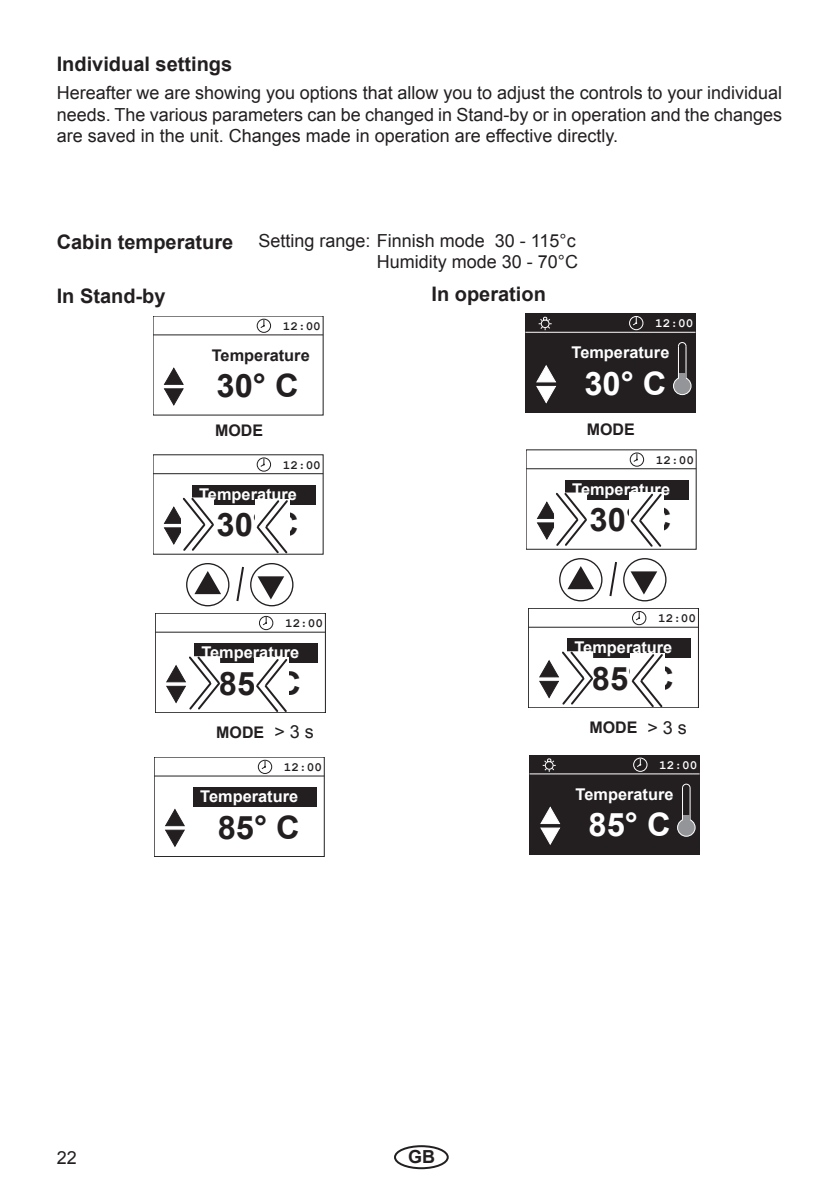
<style>
.page{position:relative;width:840px;height:1190px;background:#fff}
.page>*{position:absolute;margin:0;border:0;box-sizing:border-box;transform-origin:0 0}
.t1{font:700 32.4px "Arial";color:#231f20}
.t2{font:700 32.4px "Arial";color:#fff}
.t3{font:700 32.2px "Arial";color:#231f20}
.t4{font:700 20px "Arial";color:#231f20}
.t5{font:18px/21.6px "Arial";color:#231f20;text-align:right}
.t6{font:700 18px "Arial";color:#231f20}
.t7{font:700 16.2px "Arial";color:#fff}
.t8{font:700 16.2px "Arial";color:#231f20}
.t9{font:700 16px "Arial";color:#231f20}
.t10{font:700 12.6px "Courier New";color:#231f20}
.t11{font:700 12.6px "Courier New";color:#fff}
</style>
<div class="page">
<div style="left:394px;top:1145px;width:55px;height:24px;border:2px solid #231f20;border-radius:50%"></div>
<div style="left:155px;top:613px;width:170px;height:100px;border:1px solid #231f20"></div>
<hr style="left:155px;top:632px;width:170px;height:1px;background:#231f20">
<div style="left:259px;top:616px;width:14px;height:14px;border:1px solid #231f20;border-radius:50%"></div>
<svg style="left:262px;top:617px;width:5px;height:8px"></svg>
<div style="left:194px;top:643px;width:124px;height:20px;background:#231f20"></div>
<div style="left:186px;top:563px;width:43px;height:43px;border:1px solid #231f20;border-radius:50%"></div>
<svg style="left:194px;top:571px;width:27px;height:23px"></svg>
<svg style="left:236px;top:566px;width:8px;height:36px"></svg>
<div style="left:250px;top:563px;width:44px;height:43px;border:1px solid #231f20;border-radius:50%"></div>
<svg style="left:258px;top:576px;width:26px;height:23px"></svg>
<hr style="left:153px;top:473px;width:170px;height:1px;background:#231f20">
<div style="left:257px;top:458px;width:14px;height:13px;border:1px solid #231f20;border-radius:50%"></div>
<svg style="left:260px;top:459px;width:5px;height:8px"></svg>
<div style="left:192px;top:485px;width:124px;height:19px;background:#231f20"></div>
<hr style="left:153px;top:334px;width:170px;height:1px;background:#231f20">
<div style="left:257px;top:319px;width:14px;height:14px;border:1px solid #231f20;border-radius:50%"></div>
<svg style="left:260px;top:320px;width:5px;height:8px"></svg>
<svg style="left:163px;top:367px;width:21px;height:39px"></svg>
<div style="left:525px;top:313px;width:171px;height:100px;background:#231f20"></div>
<hr style="left:525px;top:332px;width:171px;height:1px;background:#fff">
<div style="left:629px;top:316px;width:14px;height:14px;border:1px solid #fff;border-radius:50%"></div>
<svg style="left:633px;top:317px;width:4px;height:9px"></svg>
<svg style="left:536px;top:365px;width:21px;height:39px"></svg>
<div style="left:674px;top:377px;width:17px;height:18px;background:#939598;border-radius:50%"></div>
<div style="left:673px;top:377px;width:19px;height:18px;border:1px solid #fff;border-radius:50%"></div>
<svg style="left:678px;top:342px;width:9px;height:5px"></svg>
<hr style="left:678px;top:346px;width:1px;height:32px;background:#fff">
<hr style="left:686px;top:346px;width:1px;height:32px;background:#fff">
<div style="left:679px;top:373px;width:7px;height:8px;background:#939598"></div>
<svg style="left:538px;top:317px;width:14px;height:14px"></svg>
<svg style="left:163px;top:497px;width:53px;height:54px"></svg>
<svg style="left:166px;top:656px;width:55px;height:54px"></svg>
<svg style="left:255px;top:499px;width:35px;height:56px"></svg>
<div style="left:154px;top:757px;width:170px;height:100px;border:1px solid #231f20"></div>
<hr style="left:154px;top:776px;width:170px;height:1px;background:#231f20">
<div style="left:258px;top:760px;width:14px;height:14px;border:1px solid #231f20;border-radius:50%"></div>
<svg style="left:261px;top:761px;width:5px;height:8px"></svg>
<svg style="left:165px;top:808px;width:20px;height:39px"></svg>
<div style="left:193px;top:787px;width:124px;height:20px;background:#231f20"></div>
<div style="left:530px;top:755px;width:170px;height:99px;background:#231f20"></div>
<hr style="left:530px;top:773px;width:170px;height:1px;background:#fff">
<svg style="left:634px;top:758px;width:13px;height:13px"></svg>
<div style="left:633px;top:758px;width:14px;height:14px;border:1px solid #fff;border-radius:50%"></div>
<svg style="left:637px;top:759px;width:4px;height:8px"></svg>
<svg style="left:540px;top:806px;width:21px;height:39px"></svg>
<div style="left:678px;top:819px;width:17px;height:17px;background:#939598;border-radius:50%"></div>
<div style="left:677px;top:818px;width:19px;height:19px;border:1px solid #fff;border-radius:50%"></div>
<svg style="left:682px;top:783px;width:9px;height:6px"></svg>
<hr style="left:682px;top:788px;width:1px;height:32px;background:#fff">
<hr style="left:690px;top:788px;width:1px;height:32px;background:#fff">
<div style="left:683px;top:815px;width:7px;height:8px;background:#939598"></div>
<svg style="left:542px;top:758px;width:14px;height:14px"></svg>
<div style="left:528px;top:608px;width:170px;height:100px;border:1px solid #231f20"></div>
<hr style="left:528px;top:627px;width:170px;height:1px;background:#231f20">
<div style="left:632px;top:611px;width:14px;height:14px;border:1px solid #231f20;border-radius:50%"></div>
<svg style="left:635px;top:612px;width:5px;height:9px"></svg>
<div style="left:567px;top:638px;width:124px;height:20px;background:#231f20"></div>
<div style="left:559px;top:558px;width:44px;height:43px;border:1px solid #231f20;border-radius:50%"></div>
<svg style="left:567px;top:566px;width:27px;height:23px"></svg>
<svg style="left:609px;top:562px;width:8px;height:35px"></svg>
<div style="left:623px;top:558px;width:44px;height:43px;border:1px solid #231f20;border-radius:50%"></div>
<svg style="left:631px;top:571px;width:26px;height:24px"></svg>
<hr style="left:526px;top:468px;width:170px;height:1px;background:#231f20">
<div style="left:630px;top:453px;width:14px;height:13px;border:1px solid #231f20;border-radius:50%"></div>
<svg style="left:633px;top:454px;width:5px;height:8px"></svg>
<div style="left:565px;top:480px;width:124px;height:19px;background:#231f20"></div>
<svg style="left:536px;top:492px;width:53px;height:54px"></svg>
<svg style="left:539px;top:651px;width:55px;height:54px"></svg>
<svg style="left:254px;top:657px;width:35px;height:56px"></svg>
<svg style="left:629px;top:492px;width:35px;height:57px"></svg>
<svg style="left:630px;top:653px;width:35px;height:55px"></svg>
<p class="t4" style="left:57px;top:57px;width:177px">Individual settings</p>
<p class="t5" style="left:57px;top:84px;width:727px;text-align:justify">Hereafter we are showing you options that allow you to adjust the controls to your individual needs. The various parameters can be changed in Stand-by or in operation and the changes are saved in the unit. Changes made in operation are effective directly.</p>
<p class="t4" style="left:57px;top:235px;width:178px">Cabin temperature</p>
<p class="t4" style="left:57px;top:289px;width:110px">In Stand-by</p>
<p class="t5" style="left:259px;top:231px;width:321px">Setting range: Finnish mode 30 - 115°c<br>Humidity mode 30 - 70°C</p>
<p class="t10" style="left:283px;top:318px;width:40px">12:00</p>
<p class="t4" style="left:432px;top:287px;width:116px">In operation</p>
<p class="t11" style="left:655px;top:315px;width:40px">12:00</p>
<p class="t8" style="left:212px;top:349px;width:99px">Temperature</p>
<p class="t7" style="left:572px;top:346px;width:99px">Temperature</p>
<h2 class="t3" style="left:217px;top:374px;width:84px">30° C</h2>
<h1 class="t2" style="left:584px;top:371px;width:84px">30° C</h1>
<p class="t9" style="left:215px;top:421px;width:50px">MODE</p>
<p class="t9" style="left:587px;top:420px;width:50px">MODE</p>
<p class="t10" style="left:283px;top:457px;width:40px">12:00</p>
<p class="t10" style="left:656px;top:452px;width:40px">12:00</p>
<p class="t7" style="left:199px;top:488px;width:99px">Temperature</p>
<p class="t7" style="left:572px;top:483px;width:99px">Temperature</p>
<h1 class="t1" style="left:217px;top:513px;width:84px">30° C</h1>
<h1 class="t1" style="left:590px;top:508px;width:84px">30° C</h1>
<p class="t10" style="left:285px;top:615px;width:40px">12:00</p>
<p class="t10" style="left:658px;top:610px;width:40px">12:00</p>
<p class="t7" style="left:201px;top:646px;width:99px">Temperature</p>
<p class="t7" style="left:574px;top:641px;width:99px">Temperature</p>
<h1 class="t1" style="left:219px;top:671px;width:84px">85° C</h1>
<h1 class="t1" style="left:592px;top:666px;width:84px">85° C</h1>
<p class="t9" style="left:216px;top:723px;width:50px">MODE</p>
<p class="t5" style="left:274px;top:723px;width:41px">&gt; 3 s</p>
<p class="t9" style="left:589px;top:718px;width:50px">MODE</p>
<p class="t5" style="left:647px;top:718px;width:41px">&gt; 3 s</p>
<p class="t10" style="left:284px;top:759px;width:40px">12:00</p>
<p class="t11" style="left:659px;top:757px;width:40px">12:00</p>
<p class="t7" style="left:200px;top:790px;width:99px">Temperature</p>
<p class="t7" style="left:576px;top:788px;width:99px">Temperature</p>
<h1 class="t1" style="left:218px;top:815px;width:84px">85° C</h1>
<h1 class="t2" style="left:588px;top:813px;width:84px">85° C</h1>
<p class="t5" style="left:57px;top:1148px;width:22px">22</p>
<p class="t6" style="left:408px;top:1150px;width:28px">GB</p>
</div>
